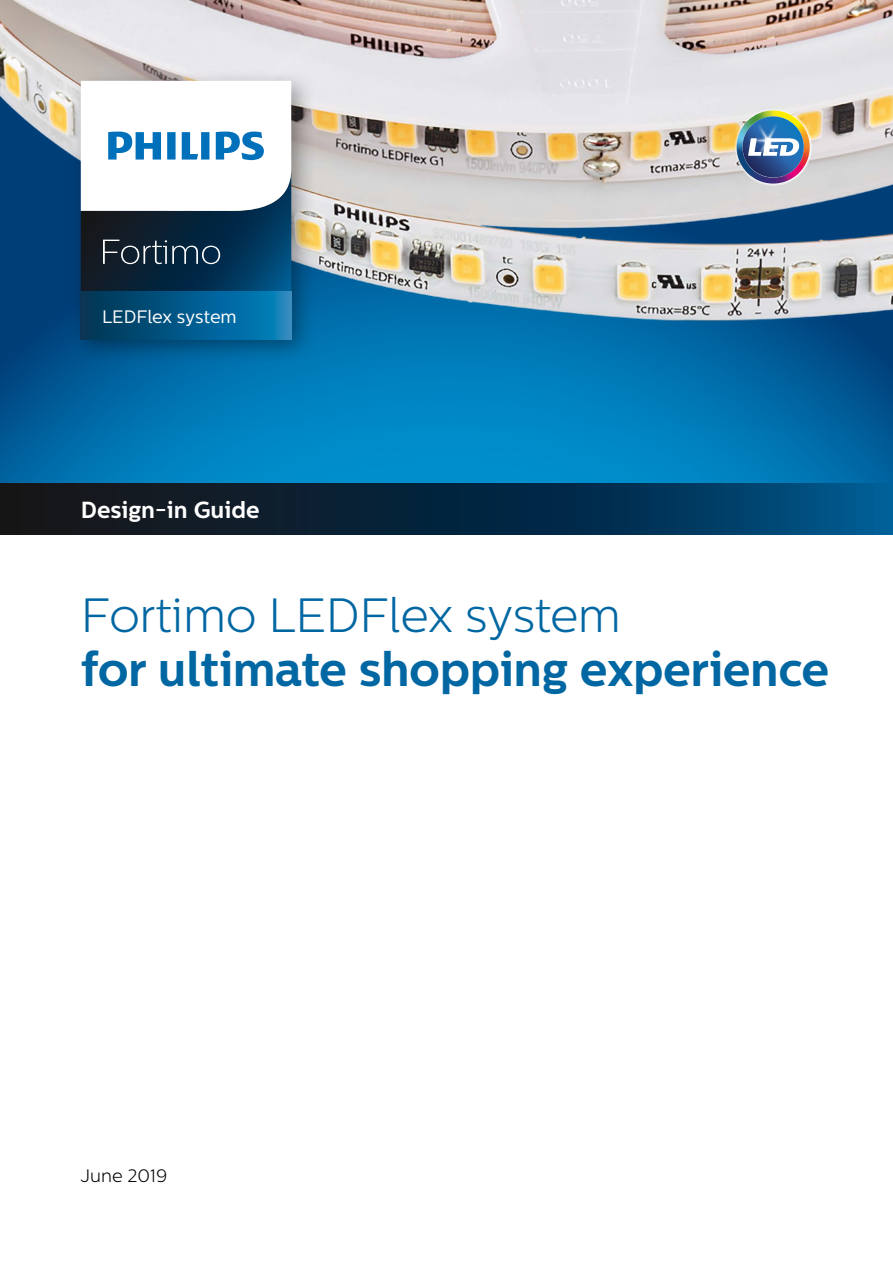
<style>
.page{position:relative;width:893px;height:1263px;background:#fff}
.page>*{position:absolute;margin:0;border:0;box-sizing:border-box;transform-origin:0 0}
.t1{font:700 48px/54px "Centrale Sans";letter-spacing:-.01em;color:#0067a2}
.t2{font:700 23.25px "Centrale Sans";color:#fff}
.t3{font:18px "Centrale Sans";color:#fff}
.t4{font:300 18px "Centrale Sans";color:#000}
.s1{font-weight:300}
</style>
<div class="page">
<svg style="left:0;top:429px;width:893px;height:55px;background:#007ebb"></svg>
<svg style="left:0;top:484px;width:893px;height:51px;background:#072b45"></svg>
<img style="left:0;top:0;width:893px;height:429px">
<div style="left:69px;top:69px;width:247px;height:295px;background:#000;opacity:.35"></div>
<svg style="left:81px;top:291px;width:210px;height:48px;background:#035b8a"></svg>
<svg style="left:81px;top:81px;width:210px;height:210px"></svg>
<svg style="left:734px;top:108px;width:78px;height:78px"></svg>
<img style="left:737px;top:110px;width:71px;height:74px">
<p class="t3" style="left:102px;top:306px;width:136px">LEDFlex system</p>
<p class="t2" style="left:81px;top:496px;width:180px">Design-in Guide</p>
<p class="t1" style="left:81px;top:589px;width:750px"><span class="s1">Fortimo LEDFlex system<br></span>for ultimate shopping experience</p>
<p class="t4" style="left:81px;top:1165px;width:88px">June 2019</p>
</div>
